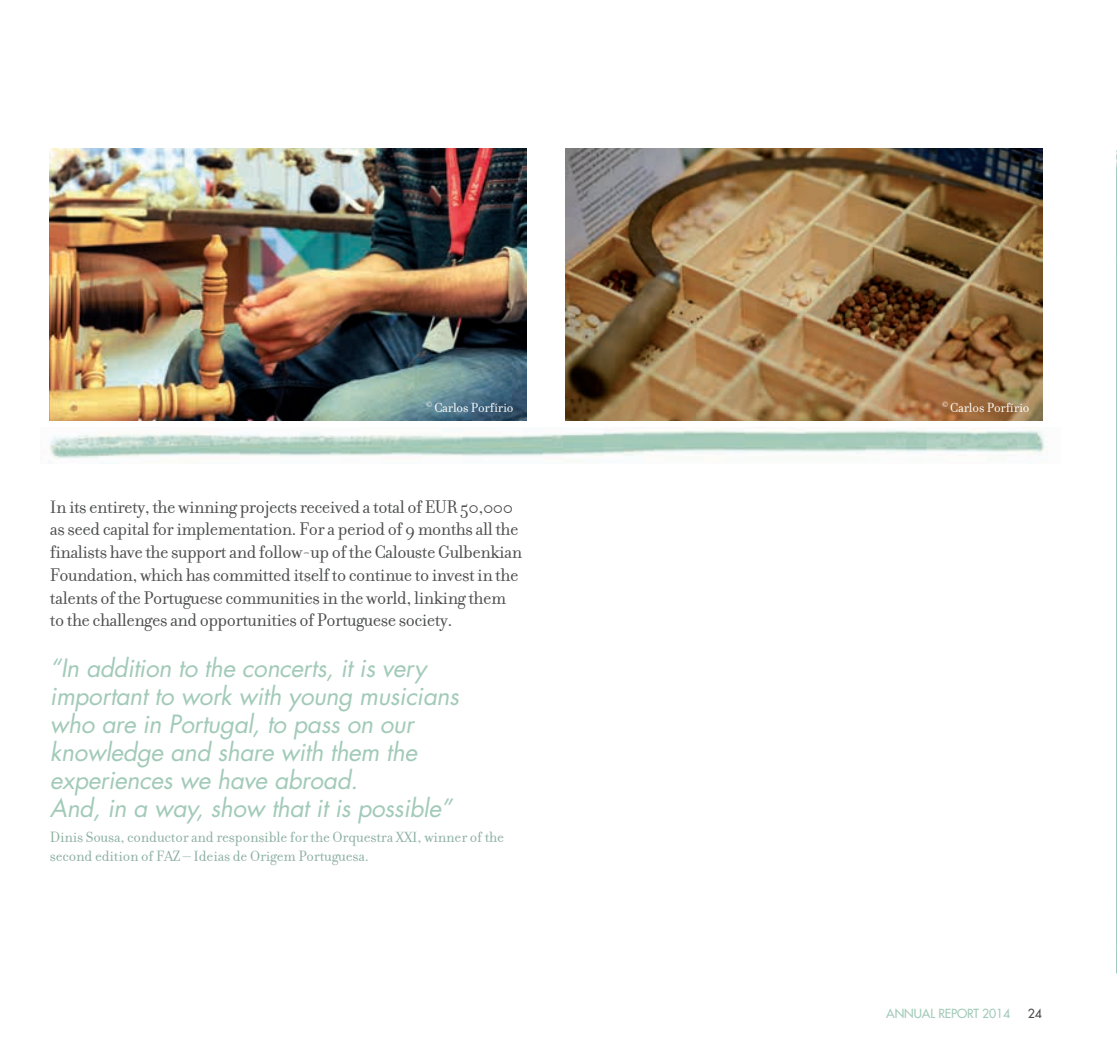
<style>
.page{position:relative;width:1117px;height:1042px;background:#fff}
.page>*{position:absolute;margin:0;border:0;box-sizing:border-box;transform-origin:0 0}
.t1{font:italic 24.5px/28px "Futura";letter-spacing:-.015em;color:#a2cab9}
.t2{font:19.25px/22.8px "Filosofia";letter-spacing:-.025em;color:#4b4c4d}
.t3{font:15.75px/19.2px "Filosofia";letter-spacing:-.01em;color:#8cafa1}
.t4{font:14px "Filosofia";letter-spacing:-.01em;color:#fff}
.t5{font:12.25px "Futura";letter-spacing:-.01em;color:#a2cab9}
.t6{font:12.25px "Futura";color:#4b4c4d}
</style>
<div class="page">
<img style="left:1116px;top:150px;width:1px;height:824px">
<img style="left:49px;top:429px;width:998px;height:30px">
<img style="left:565px;top:149px;width:477px;height:271px">
<img style="left:50px;top:149px;width:476px;height:271px">
<p class="t4" style="left:426px;top:400px;width:89px"><sup>©</sup> Carlos Porfírio</p>
<p class="t4" style="left:941px;top:400px;width:89px"><sup>©</sup> Carlos Porfírio</p>
<p class="t2" style="left:50px;top:495px;width:473px">In its entirety, the winning projects received a total of EUR 50,000 as seed capital for implementation. For a period of 9 months all the finalists have the support and follow-up of the Calouste Gulbenkian Foundation, which has committed itself to continue to invest in the talents of the Portuguese communities in the world, linking them to the challenges and opportunities of Portuguese society.</p>
<p class="t1" style="left:50px;top:654px;width:410px">“In addition to the concerts, it is very important to work with young musicians who are in Portugal, to pass on our knowledge and share with them the experiences we have abroad.<br>And, in a way, show that it is possible”</p>
<p class="t3" style="left:50px;top:827px;width:455px">Dinis Sousa, conductor and responsible for the Orquestra XXI, winner of the second edition of FAZ – Ideias de Origem Portuguesa.</p>
<p class="t5" style="left:886px;top:1005px;width:125px">ANNUAL REPORT 2014</p>
<p class="t6" style="left:1027px;top:1005px;width:16px">24</p>
</div>
